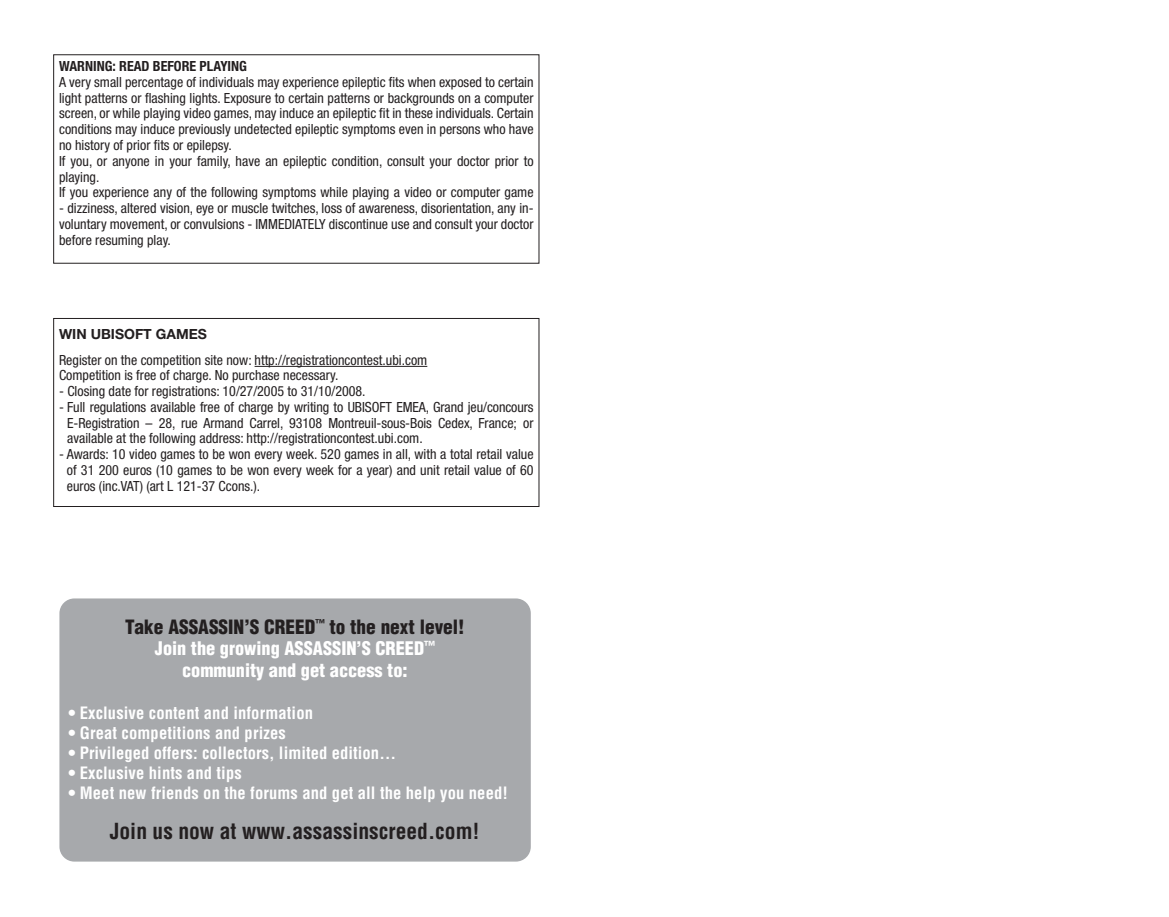
<style>
.page{position:relative;width:1169px;height:917px;background:#fff}
.page>*{position:absolute;margin:0;border:0;box-sizing:border-box;transform-origin:0 0}
.t1{font:700 condensed 21.7px "Helvetica";color:#231f20}
.t2{font:900 condensed 19.25px "Helvetica";color:#231f20}
.t3{font:900 condensed 18.2px/21.9px "Helvetica";color:#fff;text-align:center}
.t4{font:700 condensed 16.62px "Helvetica";letter-spacing:.005em;color:#fff}
.t5{font:condensed 14px/15.8px "Helvetica Neue";color:#231f20;text-align:justify}
.t6{font:700 condensed 14px "Helvetica Neue";color:#231f20}
.t7{font:700 14px "Helvetica Neue";color:#231f20}
</style>
<div class="page">
<div style="left:59px;top:598px;width:472px;height:263px;background:#a7a9ac;border-radius:15px"></div>
<hr style="left:255px;top:366px;width:172px;height:1px;background:#231f20">
<div style="left:53px;top:318px;width:486px;height:189px;border:1px solid #231f20"></div>
<div style="left:53px;top:54px;width:486px;height:209px;border:1px solid #231f20"></div>
<p class="t6" style="left:59px;top:61px;width:189px">WARNING: READ BEFORE PLAYING</p>
<p class="t5" style="left:59px;top:75px;width:476px;text-align:left">A very small percentage of individuals may experience epileptic fits when exposed to certain light patterns or flashing lights. Exposure to certain patterns or backgrounds on a computer screen, or while playing video games, may induce an epileptic fit in these individuals. Certain conditions may induce previously undetected epileptic symptoms even in persons who have no history of prior fits or epilepsy.<br>If you, or anyone in your family, have an epileptic condition, consult your doctor prior to playing.<br>If you experience any of the following symptoms while playing a video or computer game</p>
<p class="t5" style="left:59px;top:201px;width:476px">- dizziness, altered vision, eye or muscle twitches, loss of awareness, disorientation, any in&shy;voluntary movement, or convulsions - IMMEDIATELY discontinue use and consult your doctor before resuming play.</p>
<p class="t7" style="left:59px;top:329px;width:149px">WIN UBISOFT GAMES</p>
<p class="t5" style="left:59px;top:353px;width:370px">Register on the competition site now: http://registrationcontest.ubi.com<br>Competition is free of charge. No purchase necessary.</p>
<p class="t5" style="left:59px;top:384px;width:308px">- Closing date for registrations: 10/27/2005 to 31/10/2008.</p>
<p class="t5" style="left:67px;top:400px;width:468px;text-indent:-8px">- Full regulations available free of charge by writing to UBISOFT EMEA, Grand jeu/concours E-Registration – 28, rue Armand Carrel, 93108 Montreuil-sous-Bois Cedex, France; or available at the following address: http://registrationcontest.ubi.com.</p>
<p class="t5" style="left:67px;top:447px;width:468px;text-indent:-8px">- Awards: 10 video games to be won every week. 520 games in all, with a total retail value of 31 200 euros (10 games to be won every week for a year) and unit retail value of 60 euros (inc.VAT) (art L 121-37 Ccons.).</p>
<h2 class="t2" style="left:125px;top:619px;width:341px">Take ASSASSIN’S CREED<sup>™</sup> to the next level!</h2>
<h3 class="t3" style="left:155px;top:639px;width:281px">Join the growing ASSASSIN’S CREED<sup>™ </sup>community and get access to:</h3>
<p class="t4" style="left:68px;top:706px;width:246px">• Exclusive content and information</p>
<p class="t4" style="left:68px;top:726px;width:219px">• Great competitions and prizes</p>
<p class="t4" style="left:68px;top:746px;width:329px">• Privileged offers: collectors, limited edition…</p>
<p class="t4" style="left:68px;top:766px;width:175px">• Exclusive hints and tips</p>
<p class="t4" style="left:68px;top:785px;width:441px">• Meet new friends on the forums and get all the help you need!</p>
<h1 class="t1" style="left:110px;top:822px;width:371px">Join us now at www.assassinscreed.com!</h1>
</div>
